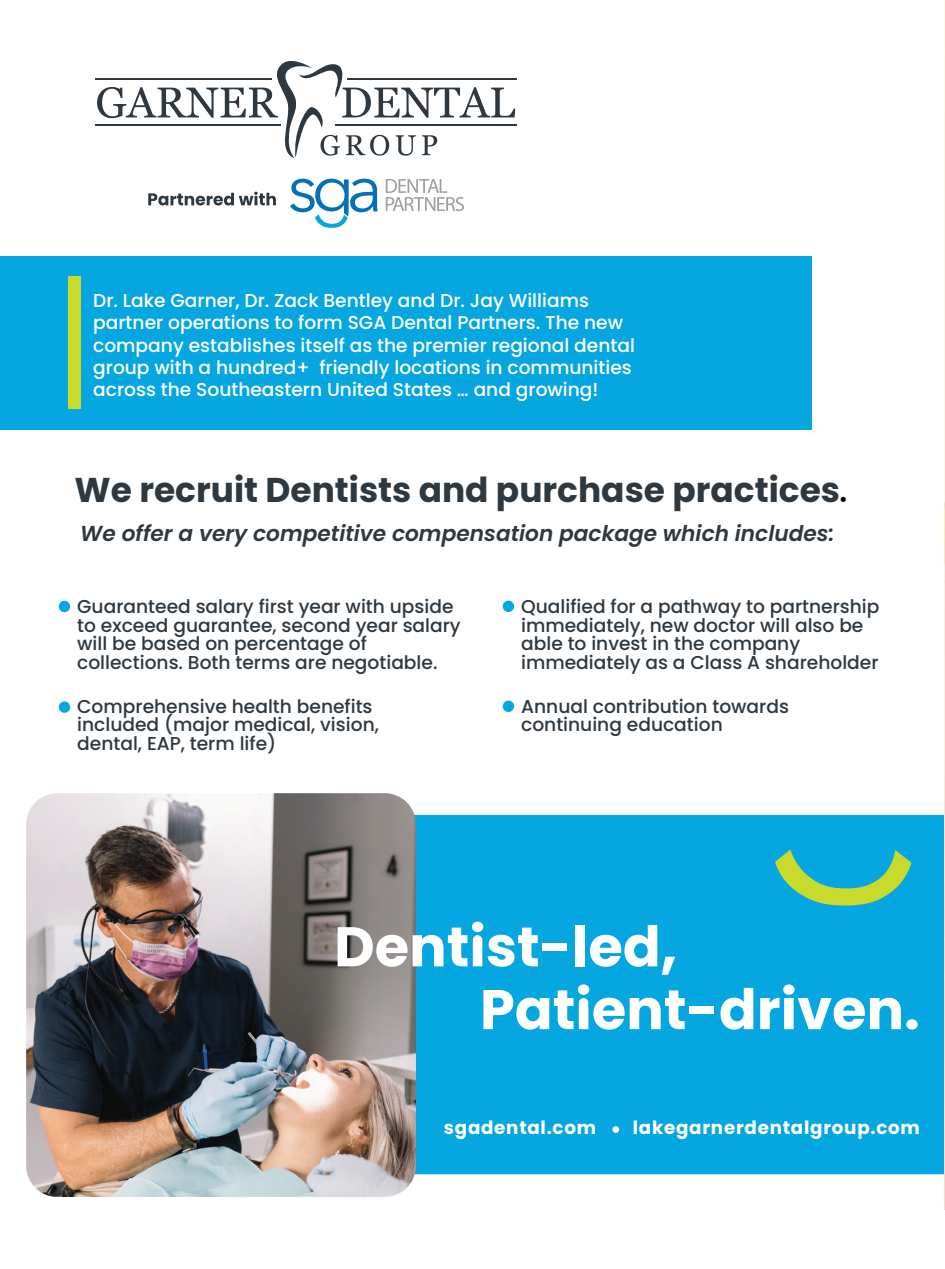
<style>
.page{position:relative;width:945px;height:1269px;background:#fff}
.page>*{position:absolute;margin:0;border:0;box-sizing:border-box;transform-origin:0 0}
.t1{font:700 34.35px "Poppins";color:#2e3840}
.t2{font:700 30px "Times";color:#000}
.t3{font:italic 600 21.75px "Poppins";color:#2e3840}
.t4{font:500 18.6px/18.6px "Poppins";color:#2e3840}
.t5{font:500 18.6px/22.4px "Poppins";color:#fff}
.t6{font:700 18.3px "Poppins";letter-spacing:.04em;color:#fff}
</style>
<div class="page">
<hr style="left:95px;top:125px;width:186px;height:1px;background:#2e3840">
<hr style="left:95px;top:79px;width:177px;height:1px;background:#2e3840">
<hr style="left:348px;top:79px;width:169px;height:1px;background:#2e3840">
<hr style="left:335px;top:125px;width:182px;height:1px;background:#2e3840">
<svg style="left:97px;top:61px;width:418px;height:97px"></svg>
<svg style="left:386px;top:179px;width:78px;height:32px"></svg>
<svg style="left:290px;top:179px;width:88px;height:49px"></svg>
<svg style="left:148px;top:192px;width:128px;height:14px"></svg>
<div style="left:294px;top:815px;width:650px;height:359px;background:#06a7e0"></div>
<div style="left:59px;top:601px;width:11px;height:11px;background:#06a7e0;border-radius:50%"></div>
<div style="left:59px;top:701px;width:11px;height:12px;background:#06a7e0;border-radius:50%"></div>
<div style="left:503px;top:601px;width:11px;height:11px;background:#06a7e0;border-radius:50%"></div>
<div style="left:503px;top:701px;width:11px;height:11px;background:#06a7e0;border-radius:50%"></div>
<div style="left:612px;top:1126px;width:7px;height:7px;background:#fff;border-radius:50%"></div>
<svg style="left:775px;top:850px;width:136px;height:56px"></svg>
<img style="left:26px;top:793px;width:390px;height:404px">
<svg style="left:338px;top:922px;width:200px;height:45px"></svg>
<div style="left:543px;top:943px;width:24px;height:8px;background:#fff"></div>
<div style="left:575px;top:925px;width:10px;height:41px;background:#fff"></div>
<svg style="left:590px;top:925px;width:85px;height:50px"></svg>
<svg style="left:483px;top:984px;width:202px;height:46px"></svg>
<div style="left:689px;top:1006px;width:25px;height:8px;background:#fff"></div>
<svg style="left:720px;top:988px;width:33px;height:42px"></svg>
<svg style="left:760px;top:984px;width:141px;height:46px"></svg>
<div style="left:906px;top:1019px;width:12px;height:11px;background:#fff;border-radius:50%"></div>
<div style="left:0;top:256px;width:812px;height:173px;background:#06a7e0"></div>
<div style="left:68px;top:276px;width:13px;height:133px;background:#c8da2b"></div>
<p class="t5" style="left:93px;top:289px;width:543px">Dr. Lake Garner, Dr. Zack Bentley and Dr. Jay Williams partner operations to form SGA Dental Partners. The new company establishes itself as the premier regional dental group with a hundred+ friendly locations in communities across the Southeastern United States … and growing!</p>
<h1 class="t1" style="left:75px;top:470px;width:767px">We recruit Dentists and purchase practices</h1>
<h2 class="t2" style="left:839px;top:463px;width:9px">.</h2>
<p class="t3" style="left:80px;top:521px;width:756px">We offer a very competitive compensation package which includes:</p>
<p class="t4" style="left:77px;top:597px;width:385px">Guaranteed salary first year with upside to exceed guarantee, second year salary will be based on percentage of collections. Both terms are negotiable.</p>
<p class="t4" style="left:77px;top:697px;width:303px">Comprehensive health benefits included (major medical, vision, dental, EAP, term life)</p>
<p class="t4" style="left:521px;top:597px;width:360px">Qualified for a pathway to partnership immediately, new doctor will also be able to invest in the company immediately as a Class A shareholder</p>
<p class="t4" style="left:521px;top:697px;width:269px">Annual contribution towards continuing education</p>
<p class="t6" style="left:444px;top:1117px;width:154px">sgadental.com</p>
<p class="t6" style="left:633px;top:1117px;width:289px">lakegarnerdentalgroup.com</p>
</div>
